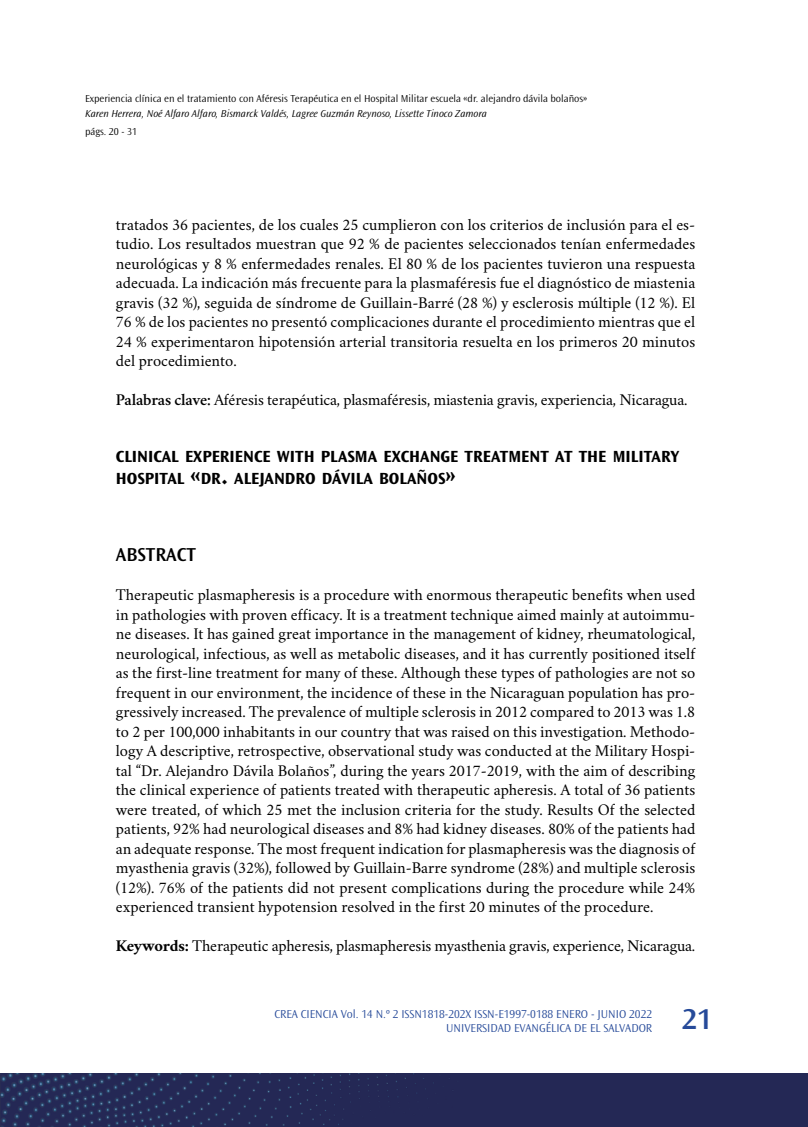
<style>
.page{position:relative;width:808px;height:1127px;background:#fff}
.page>*{position:absolute;margin:0;border:0;box-sizing:border-box;transform-origin:0 0}
.t1{font:600 30px "Ocean Sans Std";color:#264a99}
.t2{font:600 19.5px "Ocean Sans Std";color:#000}
.t3{font:700 16.8px/22.5px "Ocean Sans Std";color:#000}
.t4{font:16.5px/19.5px "Crimson";letter-spacing:-.01em;color:#000;text-align:justify}
.t5{font:300 12px/13.5px "Ocean Sans Std";color:#264a99;text-align:right}
.t6{font:300 10.5px "Ocean Sans Std";color:#000}
.t7{font:italic 300 10.5px "Ocean Sans Std";color:#000}
.s1{font-weight:600}
.s2{font-size:24px}
.s3{font-weight:700}
</style>
<div class="page">
<div style="left:1px;top:1074px;width:807px;height:53px;background:#242855"></div>
<hr style="left:0;top:1074px;width:1px;height:53px;background:#000">
<p class="t6" style="left:85px;top:93px;width:504px">Experiencia clínica en el tratamiento con Aféresis Terapéutica en el Hospital Militar escuela «dr. alejandro dávila bolaños»</p>
<p class="t7" style="left:85px;top:108px;width:404px">Karen Herrera, Noé Alfaro Alfaro, Bismarck Valdés, Lagree Guzmán Reynoso, Lissette Tinoco Zamora</p>
<p class="t6" style="left:85px;top:126px;width:54px">págs. 20 - 31</p>
<p class="t4" style="left:116px;top:212px;width:581px">tratados 36 pacientes, de los cuales 25 cumplieron con los criterios de inclusión para el es&shy;tudio. Los resultados muestran que 92 % de pacientes seleccionados tenían enfermedades neurológicas y 8 % enfermedades renales. El 80 % de los pacientes tuvieron una respuesta adecuada. La indicación más frecuente para la plasmaféresis fue el diagnóstico de miastenia gravis (32 %), seguida de síndrome de Guillain-Barré (28 %) y esclerosis múltiple (12 %). El 76 % de los pacientes no presentó complicaciones durante el procedimiento mientras que el 24 % experimentaron hipotensión arterial transitoria resuelta en los primeros 20 minutos del procedimiento.</p>
<p class="t4" style="left:116px;top:388px;width:573px"><span class="s1">Palabras clave:</span> Aféresis terapéutica, plasmaféresis, miastenia gravis, experiencia, Nicaragua.</p>
<p class="t3" style="left:116px;top:445px;width:565px">CLINICAL EXPERIENCE WITH PLASMA EXCHANGE TREATMENT AT THE MILITARY<br>HOSPITAL <span class="s2">«</span>DR<span class="s2">.</span> ALEJANDRO DÁVILA BOLAÑOS<span class="s2">»</span></p>
<p class="t2" style="left:116px;top:544px;width:82px">ABSTRACT</p>
<p class="t4" style="left:116px;top:583px;width:581px">Therapeutic plasmapheresis is a procedure with enormous therapeutic benefits when used in pathologies with proven efficacy. It is a treatment technique aimed mainly at autoimmu&shy;ne diseases. It has gained great importance in the management of kidney, rheumatological, neurological, infectious, as well as metabolic diseases, and it has currently positioned itself as the first-line treatment for many of these. Although these types of pathologies are not so frequent in our environment, the incidence of these in the Nicaraguan population has pro&shy;gressively increased. The prevalence of multiple sclerosis in 2012 compared to 2013 was 1.8 to 2 per 100,000 inhabitants in our country that was raised on this investigation. Methodo&shy;logy A descriptive, retrospective, observational study was conducted at the Military Hospi&shy;tal “Dr. Alejandro Dávila Bolaños”, during the years 2017-2019, with the aim of describing the clinical experience of patients treated with therapeutic apheresis. A total of 36 patients were treated, of which 25 met the inclusion criteria for the study. Results Of the selected patients, 92% had neurological diseases and 8% had kidney diseases. 80% of the patients had an adequate response. The most frequent indication for plasmapheresis was the diagnosis of myasthenia gravis (32%), followed by Guillain-Barre syndrome (28%) and multiple sclerosis (12%). 76% of the patients did not present complications during the procedure while 24% experienced transient hypotension resolved in the first 20 minutes of the procedure.</p>
<p class="t4" style="left:116px;top:934px;width:581px"><span class="s3">Keywords:</span> Therapeutic apheresis, plasmapheresis myasthenia gravis, experience, Nicaragua.</p>
<p class="t5" style="left:274px;top:1008px;width:379px">CREA CIENCIA Vol. 14 N.º 2 ISSN1818-202X ISSN-E1997-0188 ENERO - JUNIO 2022<br>UNIVERSIDAD EVANGÉLICA DE EL SALVADOR</p>
<h1 class="t1" style="left:682px;top:1002px;width:32px">21</h1>
</div>
